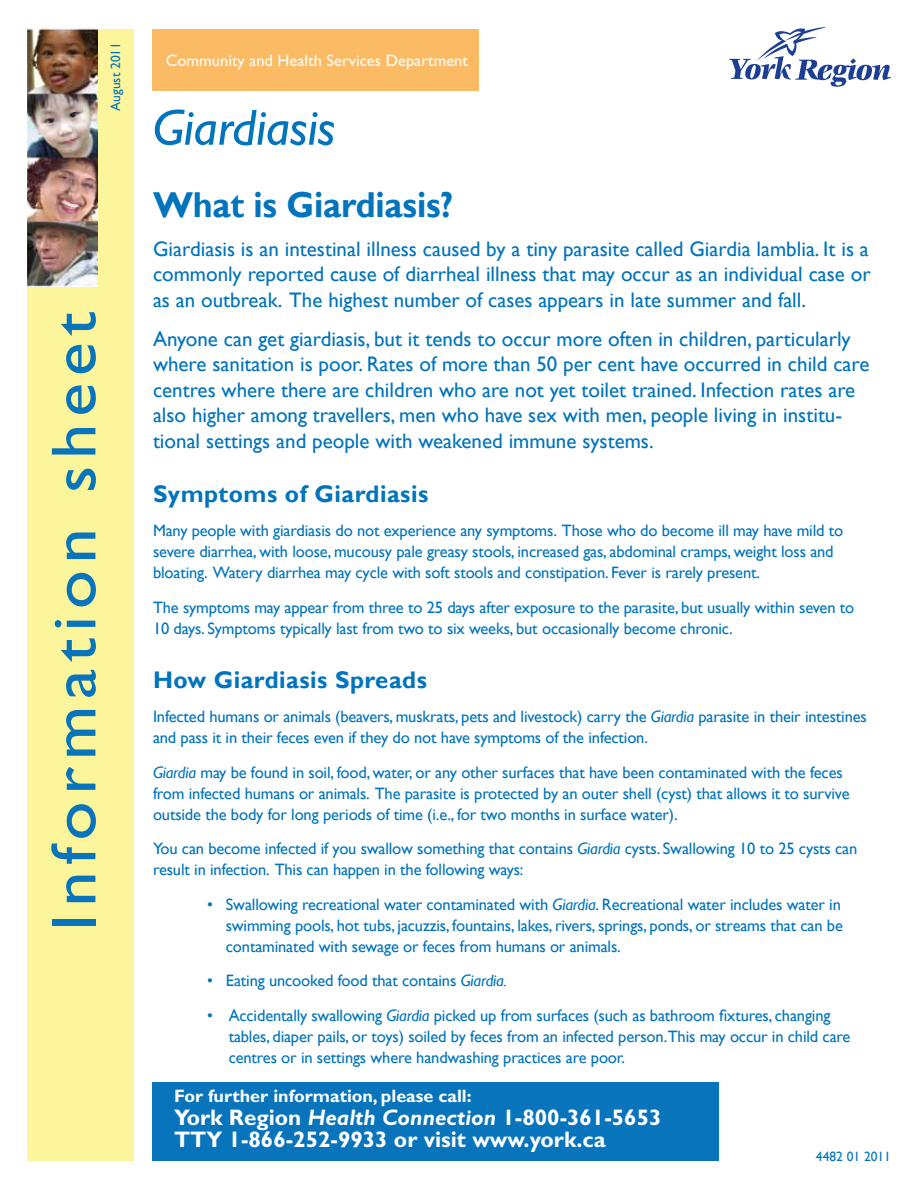
<style>
.page{position:relative;width:918px;height:1188px;background:#fff}
.page>*{position:absolute;margin:0;border:0;box-sizing:border-box;transform-origin:0 0}
.t1{font:italic 51px "Gill Sans";color:#0074bc}
.t2{font:700 36px "Gill Sans";letter-spacing:-.005em;color:#0074bc;scale:.95 1}
.t3{font:700 24px "Gill Sans";letter-spacing:.02em;color:#0074bc}
.t4{font:700 22.5px/22.5px "Gill Sans";color:#fff}
.t5{font:21px/25.5px "Gill Sans";color:#0074bc;text-align:justify}
.t6{font:700 18px "Gill Sans";color:#fff}
.t7{font:16.5px/21px "Gill Sans";letter-spacing:-.01em;color:#0074bc}
.t8{font:16.5px "Gill Sans";color:#fff}
.t9{font:13.5px "Gill Sans";color:#0074bc}
.s1{font-style:italic}
</style>
<div class="page">
<div style="left:152px;top:30px;width:327px;height:61px;background:#fbba64"></div>
<div style="left:152px;top:1083px;width:567px;height:78px;background:#0774bb"></div>
<div style="left:27px;top:30px;width:107px;height:1131px;background:#fdf59b"></div>
<img style="left:27px;top:28px;width:71px;height:258px">
<div style="left:52px;top:919px;width:43px;height:7px;background:#0774bb"></div>
<svg style="left:66px;top:876px;width:29px;height:26px"></svg>
<svg style="left:51px;top:844px;width:44px;height:20px"></svg>
<svg style="left:67px;top:804px;width:29px;height:34px"></svg>
<svg style="left:66px;top:767px;width:29px;height:23px"></svg>
<svg style="left:66px;top:710px;width:29px;height:46px"></svg>
<svg style="left:66px;top:670px;width:30px;height:27px"></svg>
<svg style="left:61px;top:638px;width:35px;height:24px"></svg>
<svg style="left:55px;top:620px;width:40px;height:7px"></svg>
<svg style="left:67px;top:573px;width:29px;height:33px"></svg>
<svg style="left:66px;top:532px;width:29px;height:27px"></svg>
<svg style="left:66px;top:469px;width:30px;height:21px"></svg>
<svg style="left:52px;top:428px;width:43px;height:27px"></svg>
<svg style="left:66px;top:385px;width:30px;height:29px"></svg>
<svg style="left:66px;top:345px;width:30px;height:28px"></svg>
<svg style="left:61px;top:312px;width:35px;height:24px"></svg>
<svg style="left:729px;top:27px;width:162px;height:60px"></svg>
<p class="t9" style="left:108px;top:111px;width:70px;rotate:-90deg">August 2011</p>
<p class="t8" style="left:166px;top:51px;width:304px">Community and Health Services Department</p>
<h1 class="t1" style="left:153px;top:98px;width:184px">Giardiasis</h1>
<h2 class="t2" style="left:153px;top:183px;width:318px">What is Giardiasis?</h2>
<p class="t5" style="left:153px;top:236px;width:719px">Giardiasis is an intestinal illness caused by a tiny parasite called Giardia lamblia. It is a commonly reported cause of diarrheal illness that may occur as an individual case or as an outbreak. The highest number of cases appears in late summer and fall.</p>
<p class="t5" style="left:153px;top:326px;width:718px;text-align:left">Anyone can get giardiasis, but it tends to occur more often in children, particularly where sanitation is poor. Rates of more than 50 per cent have occurred in child care centres where there are children who are not yet toilet trained. Infection rates are also higher among travellers, men who have sex with men, people living in institu&shy;tional settings and people with weakened immune systems.</p>
<h3 class="t3" style="left:153px;top:479px;width:277px">Symptoms of Giardiasis</h3>
<p class="t7" style="left:153px;top:520px;width:692px">Many people with giardiasis do not experience any symptoms. Those who do become ill may have mild to severe diarrhea, with loose, mucousy pale greasy stools, increased gas, abdominal cramps, weight loss and bloating. Watery diarrhea may cycle with soft stools and constipation. Fever is rarely present.</p>
<p class="t7" style="left:153px;top:597px;width:703px">The symptoms may appear from three to 25 days after exposure to the parasite, but usually within seven to<br>10 days. Symptoms typically last from two to six weeks, but occasionally become chronic.</p>
<h3 class="t3" style="left:153px;top:665px;width:275px">How Giardiasis Spreads</h3>
<p class="t7" style="left:153px;top:706px;width:715px">Infected humans or animals (beavers, muskrats, pets and livestock) carry the <span class="s1">Giardia</span> parasite in their intestines and pass it in their feces even if they do not have symptoms of the infection.</p>
<p class="t7" style="left:153px;top:762px;width:698px"><span class="s1">Giardia</span> may be found in soil, food, water, or any other surfaces that have been contaminated with the feces from infected humans or animals. The parasite is protected by an outer shell (cyst) that allows it to survive outside the body for long periods of time (i.e., for two months in surface water).</p>
<p class="t7" style="left:153px;top:839px;width:706px">You can become infected if you swallow something that contains <span class="s1">Giardia</span> cysts. Swallowing 10 to 25 cysts can result in infection. This can happen in the following ways:</p>
<p class="t7" style="left:226px;top:894px;width:619px;text-align:justify;text-indent:-19px">• Swallowing recreational water contaminated with <span class="s1">Giardia</span>. Recreational water includes water in swimming pools, hot tubs, jacuzzis, fountains, lakes, rivers, springs, ponds, or streams that can be contaminated with sewage or feces from humans or animals.</p>
<p class="t7" style="left:207px;top:971px;width:302px">• Eating uncooked food that contains <span class="s1">Giardia.</span></p>
<p class="t7" style="left:229px;top:1005px;width:623px;text-indent:-22px">• Accidentally swallowing <span class="s1">Giardia</span> picked up from surfaces (such as bathroom fixtures, changing tables, diaper pails, or toys) soiled by feces from an infected person.This may occur in child care centres or in settings where handwashing practices are poor.</p>
<p class="t6" style="left:174px;top:1086px;width:299px">For further information, please call:</p>
<h3 class="t4" style="left:174px;top:1107px;width:489px">York Region <span class="s1">Health Connection</span> 1-800-361-5653<br>TTY 1-866-252-9933 or visit www.york.ca</h3>
<p class="t9" style="left:816px;top:1149px;width:77px">4482 01 2011</p>
</div>
